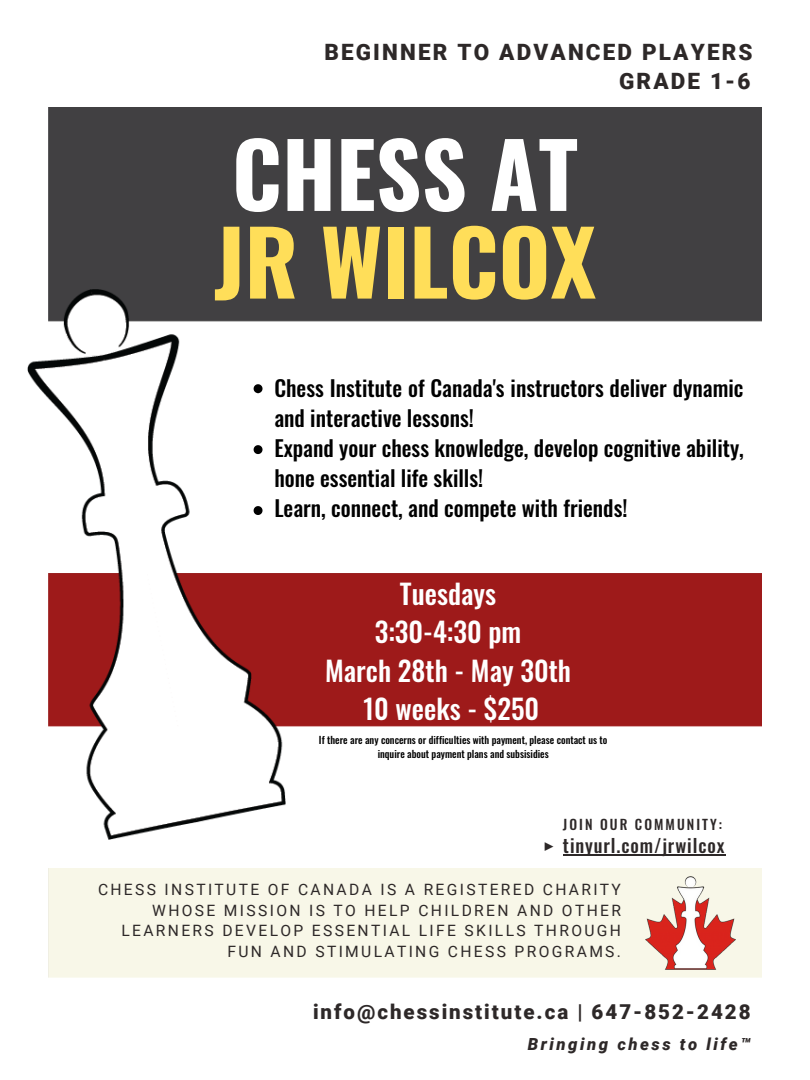
<style>
.page{position:relative;width:810px;height:1080px;background:#fff}
.page>*{position:absolute;margin:0;border:0;box-sizing:border-box;transform-origin:0 0}
.t1{font:700 88.75px "Oswald";color:#ffde59}
.t2{font:700 88.75px "Oswald";color:#fff}
.t3{font:500 27.5px/38.4px "Oswald";color:#fff;text-align:center}
.t4{font:900 22.5px/29.5px "Roboto";letter-spacing:.095em;color:#2d2828;text-align:right}
.t5{font:500 21.88px/30px "Oswald";color:#000}
.t6{font:900 20.5px "Roboto";letter-spacing:.095em;color:#2d2828}
.t7{font:500 18.5px "Oswald";letter-spacing:.05em;color:#2d2828}
.t8{font:italic 900 16.69px "Roboto";letter-spacing:.15em;color:#2d2828}
.t9{font:15.62px/20.6px "Roboto";letter-spacing:.15em;color:#2d2828;text-align:right}
.t10{font:500 13.75px "Oswald";letter-spacing:.15em;color:#2d2828}
.t11{font:500 10px/13.6px "Oswald";color:#000;text-align:center}
.s1{font-family:"Montserrat";font-size:20.38px}
</style>
<div class="page">
<div style="left:49px;top:107px;width:712px;height:215px;background:#414042"></div>
<div style="left:49px;top:869px;width:712px;height:109px;background:#f8f7e8"></div>
<img style="left:645px;top:877px;width:90px;height:93px">
<div style="left:286px;top:574px;width:475px;height:152px;background:#9e1a1a"></div>
<img style="left:28px;top:289px;width:258px;height:551px">
<svg style="left:254px;top:384px;width:9px;height:9px"></svg>
<svg style="left:254px;top:445px;width:9px;height:9px"></svg>
<svg style="left:254px;top:506px;width:9px;height:9px"></svg>
<hr style="left:563px;top:855px;width:163px;height:1px;background:#2d2828">
<p class="t4" style="left:324px;top:38px;width:430px">BEGINNER TO ADVANCED PLAYERS<br>GRADE 1-6</p>
<h1 class="t2" style="left:232px;top:105px;width:348px">CHESS AT</h1>
<h1 class="t1" style="left:214px;top:193px;width:384px">JR WILCOX</h1>
<p class="t5" style="left:274px;top:372px;width:471px">Chess Institute of Canada's instructors deliver dynamic and interactive lessons!<br>Expand your chess knowledge, develop cognitive ability, hone essential life skills!<br>Learn, connect, and compete with friends!</p>
<p class="t3" style="left:325px;top:573px;width:247px">Tuesdays<br>3:30-4:30 pm<br>March 28th - May 30th<br>10 weeks - $250</p>
<p class="t11" style="left:319px;top:733px;width:290px">If there are any concerns or difficulties with payment, please contact us to inquire about payment plans and subsisidies</p>
<p class="t10" style="left:563px;top:814px;width:161px">JOIN OUR COMMUNITY:</p>
<p class="t7" style="left:543px;top:831px;width:183px"><span class="s1">▶</span> tinyurl.com/jrwilcox</p>
<p class="t9" style="left:98px;top:880px;width:525px">CHESS INSTITUTE OF CANADA IS A REGISTERED CHARITY WHOSE MISSION IS TO HELP CHILDREN AND OTHER LEARNERS DEVELOP ESSENTIAL LIFE SKILLS THROUGH FUN AND STIMULATING CHESS PROGRAMS.</p>
<p class="t6" style="left:313px;top:1000px;width:439px">info@chessinstitute.ca | 647-852-2428</p>
<p class="t8" style="left:528px;top:1035px;width:224px">Bringing chess to life™</p>
</div>
